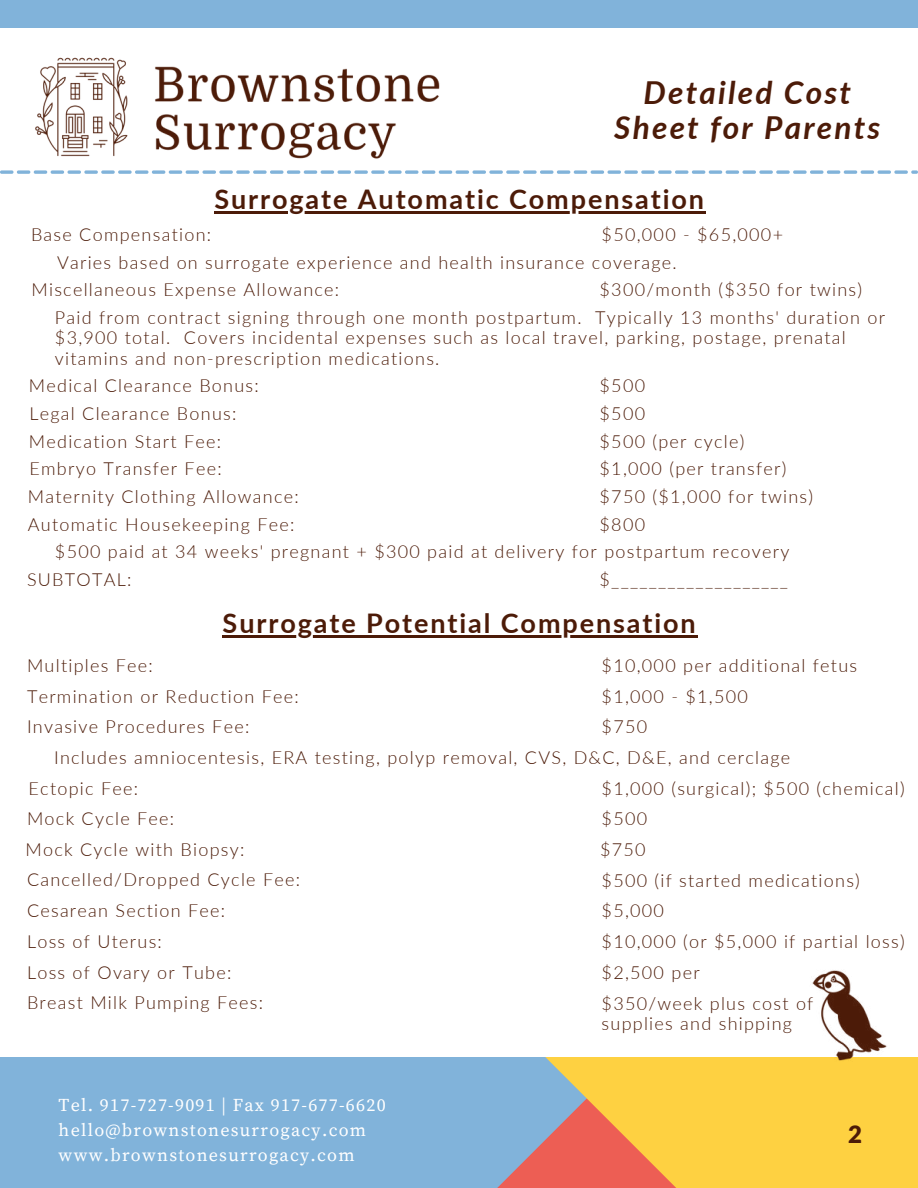
<style>
.page{position:relative;width:918px;height:1188px;background:#81b3da}
.page>*{position:absolute;margin:0;border:0;box-sizing:border-box;transform-origin:0 0}
.t1{font:italic 700 31.65px/34.8px "Lato";letter-spacing:.07em;color:#4c1b08;text-align:center}
.t2{font:700 27px "Lato";letter-spacing:.07em;color:#4c1b08}
.t3{font:900 24px "Lato";color:#4c1b08}
.t4{font:300 18px/30.8px "Lato";letter-spacing:.07em;color:#4c1b08}
.t5{font:18px/24.8px "Source Serif Pro";letter-spacing:.07em;color:#fff}
</style>
<div class="page">
<svg style="left:497px;top:1057px;width:421px;height:131px;fill:#fed141"></svg>
<div style="left:0;top:29px;width:918px;height:1028px;background:#fff"></div>
<img style="left:0;top:28px;width:485px;height:131px">
<img style="left:711px;top:970px;width:207px;height:184px">
<hr style="left:214px;top:211px;width:492px;height:2px;background:#4c1b08">
<svg style="left:0;top:170px;width:918px;height:4px"></svg>
<hr style="left:223px;top:635px;width:475px;height:2px;background:#4c1b08">
<h1 class="t1" style="left:614px;top:74px;width:268px">Detailed Cost<br>Sheet for Parents</h1>
<h2 class="t2" style="left:214px;top:179px;width:491px">Surrogate Automatic Compensation</h2>
<p class="t4" style="left:31px;top:218px;width:182px">Base Compensation:</p>
<p class="t4" style="left:602px;top:219px;width:183px">$50,000 - $65,000+</p>
<p class="t4" style="left:57px;top:246px;width:621px">Varies based on surrogate experience and health insurance coverage.</p>
<p class="t4" style="left:32px;top:274px;width:309px">Miscellaneous Expense Allowance:</p>
<p class="t4" style="left:55px;top:275px;width:832px;line-height:27.8px;text-indent:545px">$300/month ($350 for twins)<br>Paid from contract signing through one month postpartum. Typically 13 months' duration or</p>
<p class="t4" style="left:55px;top:327px;width:792px;line-height:20.2px">$3,900 total. Covers incidental expenses such as local travel, parking, postage, prenatal vitamins and non-prescription medications.</p>
<p class="t4" style="left:29px;top:371px;width:231px;line-height:27.8px">Medical Clearance Bonus:<br>Legal Clearance Bonus:</p>
<p class="t4" style="left:600px;top:371px;width:47px;line-height:27.8px">$500 $500</p>
<p class="t4" style="left:29px;top:425px;width:194px">Medication Start Fee:</p>
<p class="t4" style="left:600px;top:425px;width:146px">$500 (per cycle)</p>
<p class="t4" style="left:29px;top:453px;width:194px">Embryo Transfer Fee:</p>
<p class="t4" style="left:600px;top:453px;width:188px">$1,000 (per transfer)</p>
<p class="t4" style="left:28px;top:480px;width:272px">Maternity Clothing Allowance:</p>
<p class="t4" style="left:600px;top:480px;width:215px">$750 ($1,000 for twins)</p>
<p class="t4" style="left:28px;top:508px;width:268px">Automatic Housekeeping Fee:</p>
<p class="t4" style="left:55px;top:510px;width:736px;line-height:27.8px;text-indent:545px">$800<br>$500 paid at 34 weeks' pregnant + $300 paid at delivery for postpartum recovery</p>
<p class="t4" style="left:27px;top:564px;width:106px">SUBTOTAL:</p>
<p class="t4" style="left:600px;top:564px;width:190px">$___________________</p>
<h2 class="t2" style="left:223px;top:603px;width:475px">Surrogate Potential Compensation</h2>
<p class="t4" style="left:27px;top:649px;width:273px">Multiples Fee:<br>Termination or Reduction Fee:</p>
<p class="t4" style="left:602px;top:649px;width:257px">$10,000 per additional fetus $1,000 - $1,500</p>
<p class="t4" style="left:27px;top:711px;width:224px">Invasive Procedures Fee:</p>
<p class="t4" style="left:602px;top:711px;width:47px">$750</p>
<p class="t4" style="left:54px;top:742px;width:738px">Includes amniocentesis, ERA testing, polyp removal, CVS, D&amp;C, D&amp;E, and cerclage</p>
<p class="t4" style="left:29px;top:772px;width:111px">Ectopic Fee:</p>
<p class="t4" style="left:27px;top:803px;width:149px">Mock Cycle Fee:</p>
<p class="t4" style="left:602px;top:772px;width:305px">$1,000 (surgical); $500 (chemical) $500</p>
<p class="t4" style="left:25px;top:833px;width:221px">Mock Cycle with Biopsy:</p>
<p class="t4" style="left:600px;top:834px;width:47px">$750</p>
<p class="t4" style="left:27px;top:864px;width:275px">Cancelled/Dropped Cycle Fee:</p>
<p class="t4" style="left:602px;top:864px;width:260px">$500 (if started medications)</p>
<p class="t4" style="left:27px;top:895px;width:200px">Cesarean Section Fee:<br>Loss of Uterus:</p>
<p class="t4" style="left:602px;top:895px;width:305px">$5,000<br>$10,000 (or $5,000 if partial loss)</p>
<p class="t4" style="left:27px;top:956px;width:206px">Loss of Ovary or Tube:</p>
<p class="t4" style="left:602px;top:956px;width:100px">$2,500 per</p>
<p class="t4" style="left:27px;top:987px;width:238px">Breast Milk Pumping Fees:</p>
<p class="t4" style="left:602px;top:992px;width:213px;line-height:20.2px">$350/week plus cost of supplies and shipping</p>
<p class="t5" style="left:59px;top:1094px;width:329px">Tel. 917-727-9091 | Fax 917-677-6620 hello@brownstonesurrogacy.com www.brownstonesurrogacy.com</p>
<h3 class="t3" style="left:848px;top:1116px;width:15px">2</h3>
</div>
